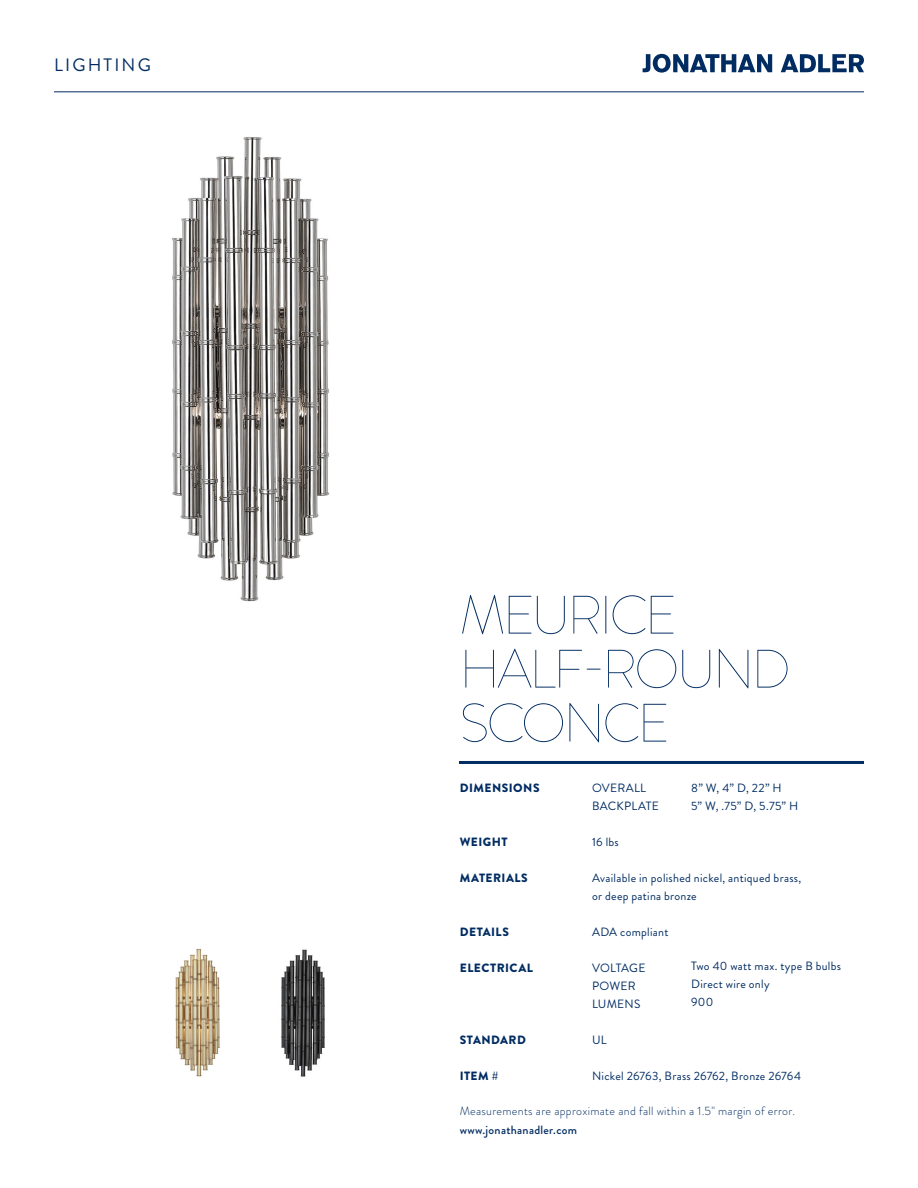
<style>
.page{position:relative;width:918px;height:1188px;background:#fff}
.page>*{position:absolute;margin:0;border:0;box-sizing:border-box;transform-origin:0 0}
.Price_-_Large{font:100 54px/54px "Brandon Grotesque";letter-spacing:-.055em;color:#002c62}
.t1{font:18px "Brandon Grotesque";letter-spacing:.12em;color:#002c62}
.t2{font:12px "Brandon Grotesque";letter-spacing:.02em;color:#002c62}
.t3{font:300 12px "Brandon Grotesque";letter-spacing:.025em;color:#002c62}
.t4{font:900 12px "Brandon Grotesque";letter-spacing:.04em;color:#002c62}
.t5{font:500 12px "Brandon Grotesque";letter-spacing:.025em;color:#002c62}
.t6{font:12px "Brandon Grotesque";color:#002c62}
</style>
<div class="page">
<hr style="left:459px;top:761px;width:405px;height:3px;background:#002c62">
<svg style="left:643px;top:54px;width:129px;height:19px"></svg>
<svg style="left:781px;top:54px;width:83px;height:18px"></svg>
<hr style="left:54px;top:92px;width:810px;height:1px;background:#002c62">
<img style="left:172px;top:137px;width:158px;height:465px">
<img style="left:281px;top:949px;width:44px;height:128px">
<img style="left:175px;top:948px;width:45px;height:129px">
<p class="t1" style="left:54px;top:53px;width:98px">LIGHTING</p>
<p class="Price_-_Large" style="left:459px;top:588px;width:333px">MEURICE<br>HALF-ROUND<br>SCONCE</p>
<p class="t4" style="left:460px;top:779px;width:81px">DIMENSIONS</p>
<p class="t4" style="left:460px;top:833px;width:49px">WEIGHT</p>
<p class="t4" style="left:460px;top:869px;width:70px">MATERIALS</p>
<p class="t4" style="left:460px;top:923px;width:51px">DETAILS</p>
<p class="t4" style="left:460px;top:959px;width:75px">ELECTRICAL</p>
<p class="t4" style="left:460px;top:1031px;width:68px">STANDARD</p>
<p class="t4" style="left:460px;top:1067px;width:40px">ITEM #</p>
<p class="t2" style="left:592px;top:779px;width:56px">OVERALL</p>
<p class="t2" style="left:592px;top:797px;width:68px">BACKPLATE</p>
<p class="t2" style="left:592px;top:833px;width:28px">16 lbs</p>
<p class="t2" style="left:592px;top:869px;width:211px">Available in polished nickel, antiqued brass,</p>
<p class="t2" style="left:592px;top:887px;width:106px">or deep patina bronze</p>
<p class="t2" style="left:592px;top:923px;width:78px">ADA compliant</p>
<p class="t6" style="left:592px;top:959px;width:55px">VOLTAGE</p>
<p class="t2" style="left:592px;top:977px;width:45px">POWER</p>
<p class="t2" style="left:592px;top:995px;width:50px">LUMENS</p>
<p class="t2" style="left:592px;top:1031px;width:16px">UL</p>
<p class="t2" style="left:592px;top:1067px;width:210px">Nickel 26763, Brass 26762, Bronze 26764</p>
<p class="t2" style="left:691px;top:779px;width:92px">8” W, 4” D, 22” H</p>
<p class="t2" style="left:691px;top:797px;width:108px">5” W, .75” D, 5.75” H</p>
<p class="t2" style="left:691px;top:957px;width:151px">Two 40 watt max. type B bulbs</p>
<p class="t2" style="left:691px;top:975px;width:80px">Direct wire only</p>
<p class="t2" style="left:691px;top:993px;width:24px">900</p>
<p class="t3" style="left:460px;top:1102px;width:337px">Measurements are approximate and fall within a 1.5" margin of error.</p>
<p class="t5" style="left:460px;top:1122px;width:119px">www.jonathanadler.com</p>
</div>
